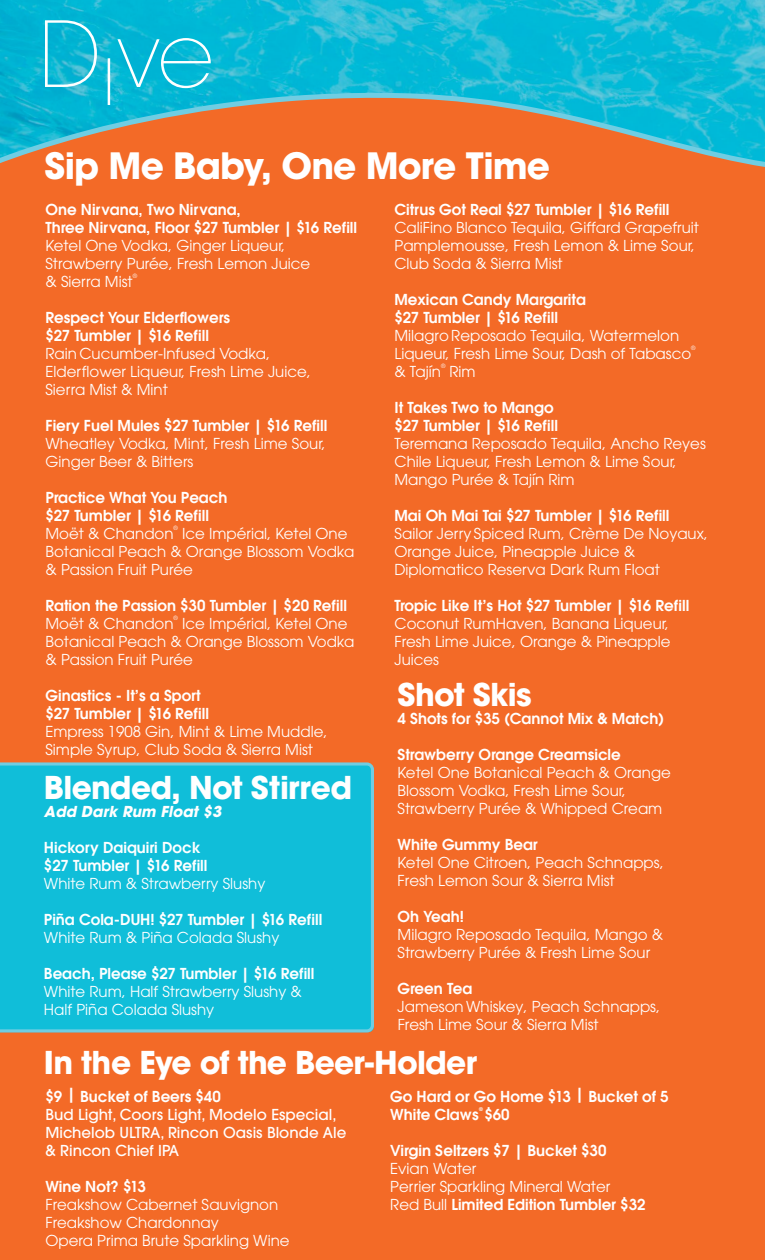
<style>
.page{position:relative;width:765px;height:1260px;background:#f36a27}
.page>*{position:absolute;margin:0;border:0;box-sizing:border-box;transform-origin:0 0}
.t1{font:700 36px "ITC Avant Garde Pro";letter-spacing:-.025em;color:#fff}
.t2{font:700 31.25px "ITC Avant Garde Pro";letter-spacing:-.025em;color:#fff}
.t3{font:15px/18px "ITC Avant Garde Pro";color:#fff}
.t4{font:600 15px/18px "ITC Avant Garde Pro";color:#fff}
.t5{font:500 15px/18px "ITC Avant Garde Pro";color:#fff}
.t6{font:italic 700 15px "ITC Avant Garde Pro";color:#fff}
.t7{font:5.88px "ITC Avant Garde Pro";color:#fff}
.t8{font:600 5.12px "ITC Avant Garde Pro";color:#fff}
.s1{font-weight:600}
</style>
<div class="page">
<img style="left:0;top:0;width:765px;height:42px">
<svg style="left:0;top:42px;width:765px;height:125px"></svg>
<svg style="left:45px;top:20px;width:166px;height:85px;background:#1fbdd8"></svg>
<div style="left:0;top:762px;width:374px;height:270px;background:#10bed9"></div>
<h1 class="t1" style="left:44px;top:142px;width:507px">Sip Me Baby, One More Time</h1>
<p class="t4" style="left:394px;top:200px;width:277px">Citrus Got Real $27 Tumbler | $16 Refill</p>
<p class="t3" style="left:394px;top:218px;width:306px">CaliFino Blanco Tequila, Giffard Grapefruit<br>Pamplemousse, Fresh Lemon &amp; Lime Sour,<br>Club Soda &amp; Sierra Mist</p>
<p class="t4" style="left:394px;top:290px;width:193px">Mexican Candy Margarita $27 Tumbler | $16 Refill</p>
<p class="t3" style="left:394px;top:326px;width:298px">Milagro Reposado Tequila, Watermelon<br>Liqueur, Fresh Lime Sour, Dash of Tabasco</p>
<p class="t4" style="left:46px;top:200px;width:313px">One Nirvana, Two Nirvana,<br>Three Nirvana, Floor $27 Tumbler | $16 Refill</p>
<p class="t3" style="left:46px;top:236px;width:266px">Ketel One Vodka, Ginger Liqueur,<br>Strawberry Purée, Fresh Lemon Juice &amp; Sierra Mist</p>
<p class="t7" style="left:133px;top:272px;width:6px">®</p>
<p class="t4" style="left:46px;top:308px;width:186px">Respect Your Elderflowers $27 Tumbler | $16 Refill</p>
<p class="t3" style="left:46px;top:344px;width:267px">Rain Cucumber-Infused Vodka,<br>Elderflower Liqueur, Fresh Lime Juice,<br>Sierra Mist &amp; Mint</p>
<p class="t4" style="left:46px;top:416px;width:283px">Fiery Fuel Mules $27 Tumbler | $16 Refill</p>
<p class="t3" style="left:46px;top:434px;width:282px">Wheatley Vodka, Mint, Fresh Lime Sour,<br>Ginger Beer &amp; Bitters</p>
<p class="t4" style="left:46px;top:488px;width:183px">Practice What You Peach $27 Tumbler | $16 Refill</p>
<p class="t3" style="left:46px;top:524px;width:130px">Moët &amp; Chandon</p>
<p class="t7" style="left:174px;top:524px;width:6px">®</p>
<p class="t7" style="left:691px;top:344px;width:6px">®</p>
<p class="t3" style="left:394px;top:362px;width:48px">&amp; Tajín</p>
<p class="t7" style="left:441px;top:362px;width:6px">®</p>
<p class="t3" style="left:450px;top:362px;width:28px">Rim</p>
<p class="t4" style="left:394px;top:398px;width:165px">It Takes Two to Mango $27 Tumbler | $16 Refill</p>
<p class="t3" style="left:394px;top:434px;width:313px">Teremana Reposado Tequila, Ancho Reyes<br>Chile Liqueur, Fresh Lemon &amp; Lime Sour,<br>Mango Purée &amp; Tajín Rim</p>
<p class="t4" style="left:394px;top:506px;width:277px">Mai Oh Mai Tai $27 Tumbler | $16 Refill</p>
<p class="t3" style="left:394px;top:524px;width:315px">Sailor Jerry Spiced Rum, Crème De Noyaux,<br>Orange Juice, Pineapple Juice &amp;<br>Diplomatico Reserva Dark Rum Float</p>
<p class="t4" style="left:394px;top:596px;width:296px">Tropic Like It’s Hot $27 Tumbler | $16 Refill</p>
<p class="t3" style="left:394px;top:614px;width:278px;text-align:justify">Coconut RumHaven, Banana Liqueur, Fresh Lime Juice, Orange &amp; Pineapple Juices</p>
<p class="t3" style="left:46px;top:524px;width:310px;text-indent:137px">Ice Impérial, Ketel One<br>Botanical Peach &amp; Orange Blossom Vodka &amp; Passion Fruit Purée</p>
<p class="t4" style="left:46px;top:596px;width:303px">Ration the Passion $30 Tumbler | $20 Refill</p>
<p class="t3" style="left:46px;top:614px;width:130px">Moët &amp; Chandon</p>
<p class="t7" style="left:174px;top:614px;width:6px">®</p>
<p class="t3" style="left:46px;top:614px;width:310px;text-indent:137px">Ice Impérial, Ketel One<br>Botanical Peach &amp; Orange Blossom Vodka &amp; Passion Fruit Purée</p>
<p class="t4" style="left:46px;top:686px;width:165px">Ginastics - It’s a Sport $27 Tumbler | $16 Refill</p>
<p class="t3" style="left:46px;top:722px;width:284px">Empress 1908 Gin, Mint &amp; Lime Muddle,<br>Simple Syrup, Club Soda &amp; Sierra Mist</p>
<h2 class="t2" style="left:398px;top:673px;width:136px">Shot Skis</h2>
<p class="t4" style="left:398px;top:709px;width:268px">4 Shots for $35 (Cannot Mix &amp; Match)</p>
<p class="t4" style="left:398px;top:745px;width:225px">Strawberry Orange Creamsicle</p>
<p class="t3" style="left:398px;top:763px;width:275px">Ketel One Botanical Peach &amp; Orange<br>Blossom Vodka, Fresh Lime Sour,<br>Strawberry Purée &amp; Whipped Cream</p>
<p class="t4" style="left:398px;top:835px;width:142px">White Gummy Bear</p>
<p class="t3" style="left:398px;top:853px;width:268px">Ketel One Citroen, Peach Schnapps,<br>Fresh Lemon Sour &amp; Sierra Mist</p>
<p class="t4" style="left:398px;top:907px;width:68px">Oh Yeah!</p>
<p class="t3" style="left:398px;top:925px;width:267px">Milagro Reposado Tequila, Mango &amp;<br>Strawberry Purée &amp; Fresh Lime Sour</p>
<p class="t4" style="left:398px;top:979px;width:76px">Green Tea</p>
<p class="t3" style="left:398px;top:997px;width:264px">Jameson Whiskey, Peach Schnapps,<br>Fresh Lime Sour &amp; Sierra Mist</p>
<h2 class="t2" style="left:44px;top:1041px;width:435px">In the Eye of the Beer-Holder</h2>
<p class="t4" style="left:46px;top:1087px;width:177px">$9 | Bucket of Beers $40</p>
<p class="t5" style="left:46px;top:1105px;width:302px">Bud Light, Coors Light, Modelo Especial,<br>Michelob ULTRA, Rincon Oasis Blonde Ale &amp; Rincon Chief IPA</p>
<p class="t4" style="left:46px;top:1177px;width:102px">Wine Not? $13</p>
<p class="t3" style="left:46px;top:1195px;width:246px">Freakshow Cabernet Sauvignon<br>Freakshow Chardonnay<br>Opera Prima Brute Sparkling Wine</p>
<h2 class="t2" style="left:44px;top:767px;width:310px">Blended, Not Stirred</h2>
<p class="t6" style="left:44px;top:802px;width:179px">Add Dark Rum Float $3</p>
<p class="t4" style="left:44px;top:839px;width:165px">Hickory Daiquiri Dock $27 Tumbler | $16 Refill</p>
<p class="t3" style="left:44px;top:875px;width:223px">White Rum &amp; Strawberry Slushy</p>
<p class="t4" style="left:44px;top:911px;width:280px">Piña Cola-DUH! $27 Tumbler | $16 Refill</p>
<p class="t3" style="left:44px;top:929px;width:237px">White Rum &amp; Piña Colada Slushy</p>
<p class="t4" style="left:44px;top:965px;width:272px">Beach, Please $27 Tumbler | $16 Refill</p>
<p class="t3" style="left:44px;top:983px;width:259px">White Rum, Half Strawberry Slushy &amp;<br>Half Piña Colada Slushy</p>
<p class="t4" style="left:390px;top:1087px;width:280px">Go Hard or Go Home $13 | Bucket of 5<br>White Claws $60</p>
<p class="t8" style="left:479px;top:1106px;width:5px">®</p>
<p class="t4" style="left:390px;top:1141px;width:218px">Virgin Seltzers $7 | Bucket $30</p>
<p class="t3" style="left:390px;top:1159px;width:257px">Evian Water<br>Perrier Sparkling Mineral Water<br>Red Bull <span class="s1">Limited Edition Tumbler $32</span></p>
</div>
